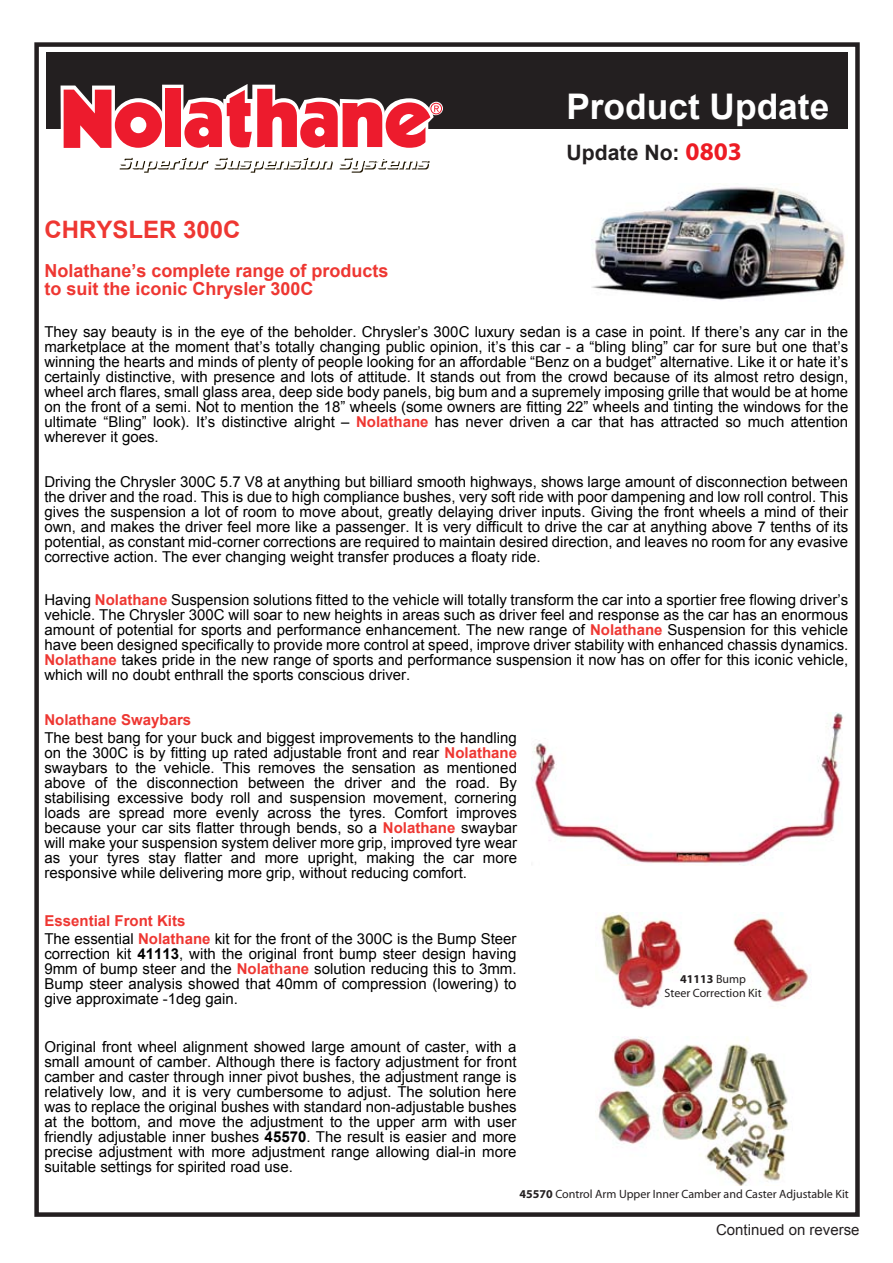
<style>
.page{position:relative;width:893px;height:1263px;background:#fff}
.page>*{position:absolute;margin:0;border:0;box-sizing:border-box;transform-origin:0 0}
.t1{font:700 35.25px "Arial";color:#fff}
.t2{font:700 24px "Arial";color:#ee3732}
.t3{font:700 21.15px "Arial";color:#231f20}
.t4{font:700 18px/18px "Arial";color:#ee3732}
.t5{font:15px/15px "Arial";color:#010101;text-align:justify}
.t6{font:15px "Arial";color:#231f20}
.t7{font:700 15px "Arial";color:#ee3732}
.t8{font:12px/13.5px "Myriad";color:#231f20;text-align:center}
.s1{font-family:"Myriad";font-size:25.5px;color:#ed1c24}
.s2{font-weight:700;color:#ee3732}
.s3{font-weight:700}
</style>
<div class="page">
<div style="left:46px;top:52px;width:802px;height:77px;background:#231f20"></div>
<svg style="left:119px;top:157px;width:214px;height:16px"></svg>
<svg style="left:339px;top:157px;width:90px;height:16px"></svg>
<svg style="left:61px;top:84px;width:381px;height:64px"></svg>
<img style="left:531px;top:712px;width:312px;height:154px">
<img style="left:591px;top:187px;width:254px;height:113px">
<img style="left:598px;top:1037px;width:192px;height:149px">
<img style="left:600px;top:912px;width:209px;height:96px">
<div style="left:34px;top:42px;width:826px;height:1175px;border:4px solid #231f20"></div>
<h1 class="t1" style="left:566px;top:83px;width:264px">Product Update</h1>
<h3 class="t3" style="left:567px;top:138px;width:177px">Update No: <span class="s1">0803</span></h3>
<h2 class="t2" style="left:44px;top:213px;width:198px">CHRYSLER 300C</h2>
<p class="t4" style="left:44px;top:262px;width:346px">Nolathane’s complete range of products to suit the iconic Chrysler 300C</p>
<p class="t5" style="left:44px;top:324px;width:805px">They say beauty is in the eye of the beholder. Chrysler’s 300C luxury sedan is a case in point. If there’s any car in the marketplace at the moment that’s totally changing public opinion, it’s this car - a “bling bling” car for sure but one that’s winning the hearts and minds of plenty of people looking for an affordable “Benz on a budget” alternative. Like it or hate it’s certainly distinctive, with presence and lots of attitude. It stands out from the crowd because of its almost retro design, wheel arch flares, small glass area, deep side body panels, big bum and a supremely imposing grille that would be at home on the front of a semi. Not to mention the 18” wheels (some owners are fitting 22” wheels and tinting the windows for the ultimate “Bling” look). It’s distinctive alright – <span class="s2">Nolathane</span> has never driven a car that has attracted so much attention wherever it goes.</p>
<p class="t5" style="left:44px;top:474px;width:805px">Driving the Chrysler 300C 5.7 V8 at anything but billiard smooth highways, shows large amount of disconnection between the driver and the road. This is due to high compliance bushes, very soft ride with poor dampening and low roll control. This gives the suspension a lot of room to move about, greatly delaying driver inputs. Giving the front wheels a mind of their own, and makes the driver feel more like a passenger. It is very difficult to drive the car at anything above 7 tenths of its potential, as constant mid-corner corrections are required to maintain desired direction, and leaves no room for any evasive corrective action. The ever changing weight transfer produces a floaty ride.</p>
<p class="t5" style="left:44px;top:592px;width:805px">Having <span class="s2">Nolathane</span> Suspension solutions fitted to the vehicle will totally transform the car into a sportier free flowing driver’s vehicle. The Chrysler 300C will soar to new heights in areas such as driver feel and response as the car has an enormous amount of potential for sports and performance enhancement. The new range of <span class="s2">Nolathane</span> Suspension for this vehicle have been designed specifically to provide more control at speed, improve driver stability with enhanced chassis dynamics.<br><span class="s2">Nolathane</span> takes pride in the new range of sports and performance suspension it now has on offer for this iconic vehicle, which will no doubt enthrall the sports conscious driver.</p>
<p class="t7" style="left:44px;top:710px;width:148px">Nolathane Swaybars</p>
<p class="t5" style="left:44px;top:730px;width:474px">The best bang for your buck and biggest improvements to the handling on the 300C is by fitting up rated adjustable front and rear <span class="s2">Nolathane </span>swaybars to the vehicle. This removes the sensation as mentioned above of the disconnection between the driver and the road. By stabilising excessive body roll and suspension movement, cornering loads are spread more evenly across the tyres. Comfort improves because your car sits flatter through bends, so a <span class="s2">Nolathane</span> swaybar will make your suspension system deliver more grip, improved tyre wear as your tyres stay flatter and more upright, making the car more responsive while delivering more grip, without reducing comfort.</p>
<p class="t5" style="left:44px;top:912px;width:474px;line-height:18px"><span class="s2">Essential Front Kits<br></span>The essential <span class="s2">Nolathane</span> kit for the front of the 300C is the Bump Steer</p>
<p class="t5" style="left:44px;top:946px;width:474px">correction kit <span class="s3">41113</span>, with the original front bump steer design having 9mm of bump steer and the <span class="s2">Nolathane</span> solution reducing this to 3mm.<br>Bump steer analysis showed that 40mm of compression (lowering) to give approximate -1deg gain.</p>
<p class="t5" style="left:44px;top:1039px;width:474px">Original front wheel alignment showed large amount of caster, with a small amount of camber. Although there is factory adjustment for front camber and caster through inner pivot bushes, the adjustment range is relatively low, and it is very cumbersome to adjust. The solution here was to replace the original bushes with standard non-adjustable bushes at the bottom, and move the adjustment to the upper arm with user friendly adjustable inner bushes <span class="s3">45570</span>. The result is easier and more precise adjustment with more adjustment range allowing dial-in more suitable settings for spirited road use.</p>
<p class="t8" style="left:665px;top:973px;width:98px"><span class="s3">41113</span> Bump<br>Steer Correction Kit</p>
<p class="t8" style="left:520px;top:1188px;width:331px"><span class="s3">45570</span> Control Arm Upper Inner Camber and Caster Adjustable Kit</p>
<p class="t6" style="left:716px;top:1219px;width:145px">Continued on reverse</p>
</div>
